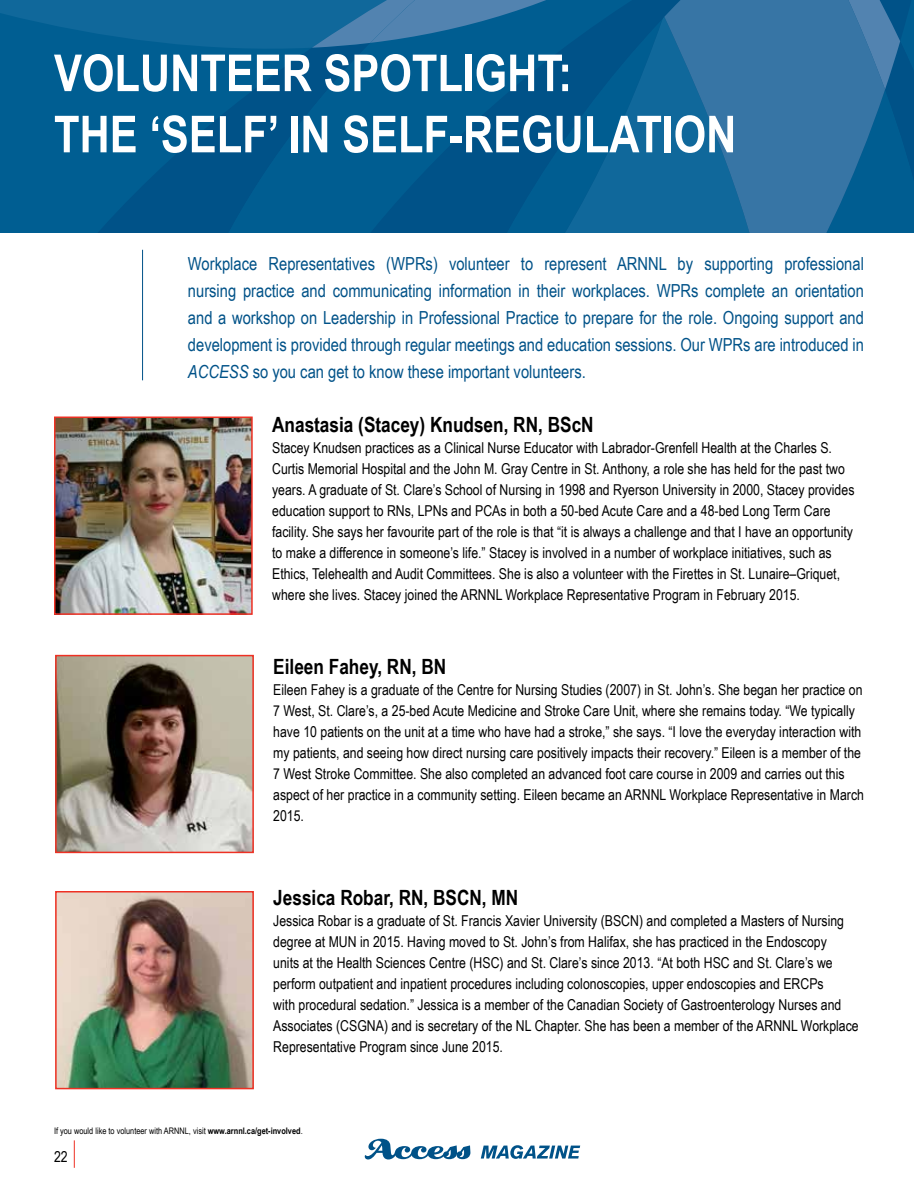
<style>
.page{position:relative;width:918px;height:1188px;background:#fff}
.page>*{position:absolute;margin:0;border:0;box-sizing:border-box;transform-origin:0 0}
.t1{font:700 51px/61.2px "Arial Narrow";color:#fff}
.t2{font:700 21px "Arial Narrow";color:#000}
.t3{font:18px/27px "Arial Narrow";color:#005288;text-align:justify}
.t4{font:15px/21px "Arial Narrow";color:#000}
.t5{font:9px "Arial Narrow";color:#000}
.s1{font-style:italic}
.s2{font-weight:700}
</style>
<div class="page">
<svg style="left:74px;top:1140px;width:1px;height:28px"></svg>
<svg style="left:365px;top:1139px;width:105px;height:20px"></svg>
<svg style="left:481px;top:1145px;width:99px;height:14px"></svg>
<svg style="left:664px;top:0;width:139px;height:232px;background:#2a70a1"></svg>
<svg style="left:803px;top:0;width:111px;height:232px;background:#246b9d"></svg>
<div style="left:0;top:57px;width:132px;height:175px;background:#005e92"></div>
<svg style="left:651px;top:0;width:13px;height:232px;background:#0d6598"></svg>
<svg style="left:132px;top:0;width:519px;height:232px;background:#01598e"></svg>
<svg style="left:0;top:0;width:637px;height:57px;background:#126598"></svg>
<hr style="left:142px;top:250px;width:1px;height:130px;background:#005288">
<img style="left:57px;top:420px;width:193px;height:192px">
<div style="left:54px;top:417px;width:199px;height:198px;border:2px solid #ee3124"></div>
<img style="left:58px;top:658px;width:193px;height:192px">
<div style="left:55px;top:655px;width:199px;height:198px;border:2px solid #ee3124"></div>
<img style="left:58px;top:894px;width:193px;height:192px">
<div style="left:55px;top:891px;width:199px;height:198px;border:2px solid #ee3124"></div>
<h1 class="t1" style="left:54px;top:40px;width:684px">VOLUNTEER SPOTLIGHT:<br>THE ‘SELF’ IN SELF-REGULATION</h1>
<p class="t3" style="left:188px;top:249px;width:678px">Workplace Representatives (WPRs) volunteer to represent ARNNL by supporting professional nursing practice and communicating information in their workplaces. WPRs complete an orientation and a workshop on Leadership in Professional Practice to prepare for the role. Ongoing support and development is provided through regular meetings and education sessions. Our WPRs are introduced in <span class="s1">ACCESS</span> so you can get to know these important volunteers.</p>
<h2 class="t2" style="left:272px;top:408px;width:323px">Anastasia (Stacey) Knudsen, RN, BScN</h2>
<p class="t4" style="left:272px;top:436px;width:584px">Stacey Knudsen practices as a Clinical Nurse Educator with Labrador-Grenfell Health at the Charles S.<br>Curtis Memorial Hospital and the John M. Gray Centre in St. Anthony, a role she has held for the past two years. A graduate of St. Clare’s School of Nursing in 1998 and Ryerson University in 2000, Stacey provides education support to RNs, LPNs and PCAs in both a 50-bed Acute Care and a 48-bed Long Term Care facility. She says her favourite part of the role is that “it is always a challenge and that I have an opportunity to make a difference in someone’s life.” Stacey is involved in a number of workplace initiatives, such as Ethics, Telehealth and Audit Committees. She is also a volunteer with the Firettes in St. Lunaire–Griquet, where she lives. Stacey joined the ARNNL Workplace Representative Program in February 2015.</p>
<h2 class="t2" style="left:273px;top:650px;width:174px">Eileen Fahey, RN, BN</h2>
<p class="t4" style="left:273px;top:678px;width:592px">Eileen Fahey is a graduate of the Centre for Nursing Studies (2007) in St. John’s. She began her practice on 7 West, St. Clare’s, a 25-bed Acute Medicine and Stroke Care Unit, where she remains today. “We typically have 10 patients on the unit at a time who have had a stroke,” she says. “I love the everyday interaction with my patients, and seeing how direct nursing care positively impacts their recovery.” Eileen is a member of the 7 West Stroke Committee. She also completed an advanced foot care course in 2009 and carries out this aspect of her practice in a community setting. Eileen became an ARNNL Workplace Representative in March 2015.</p>
<h2 class="t2" style="left:273px;top:882px;width:246px">Jessica Robar, RN, BSCN, MN</h2>
<p class="t4" style="left:273px;top:910px;width:587px">Jessica Robar is a graduate of St. Francis Xavier University (BSCN) and completed a Masters of Nursing degree at MUN in 2015. Having moved to St. John’s from Halifax, she has practiced in the Endoscopy<br>units at the Health Sciences Centre (HSC) and St. Clare’s since 2013. “At both HSC and St. Clare’s we perform outpatient and inpatient procedures including colonoscopies, upper endoscopies and ERCPs<br>with procedural sedation.” Jessica is a member of the Canadian Society of Gastroenterology Nurses and Associates (CSGNA) and is secretary of the NL Chapter. She has been a member of the ARNNL Workplace Representative Program since June 2015.</p>
<p class="t5" style="left:54px;top:1124px;width:250px">If you would like to volunteer with ARNNL, visit <span class="s2">www.arnnl.ca/get-involved</span>.</p>
<p class="t4" style="left:54px;top:1145px;width:15px">22</p>
</div>
